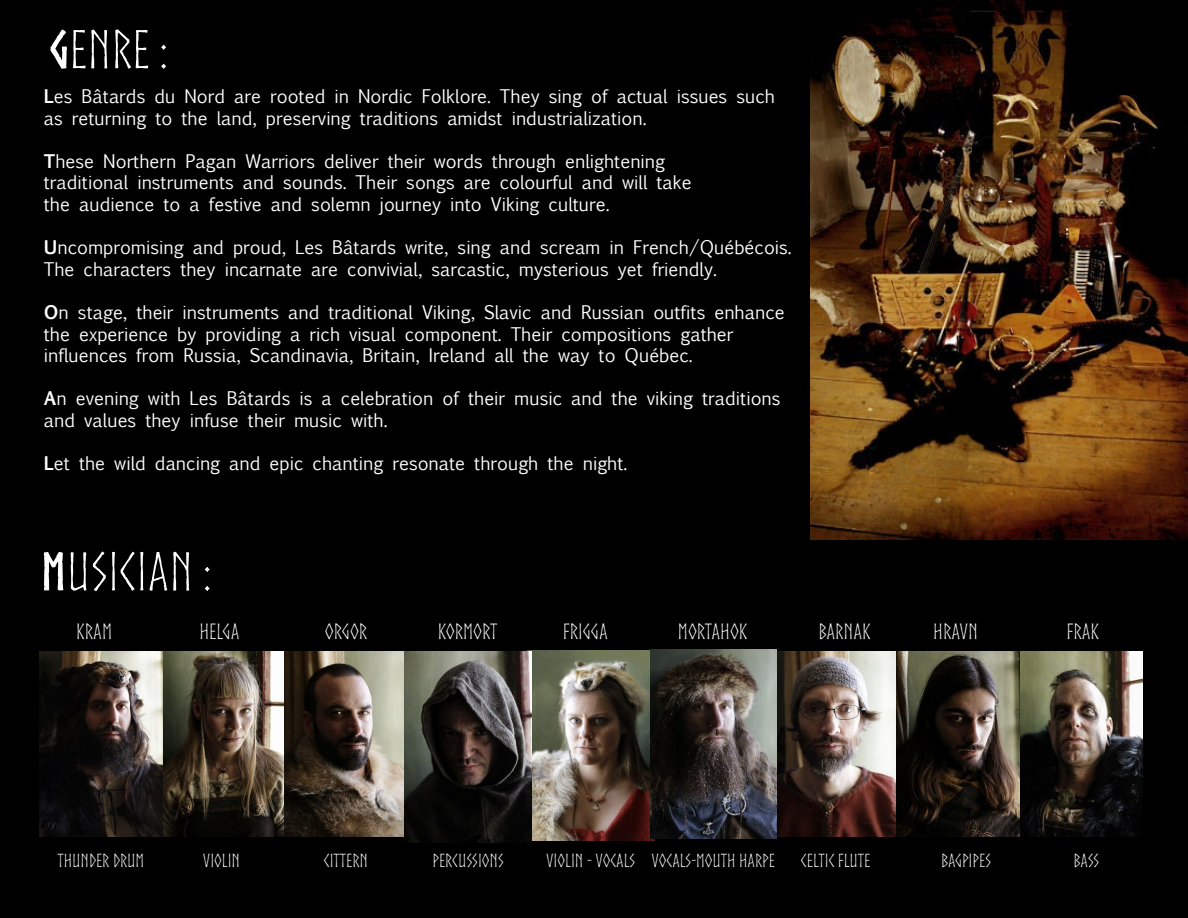
<style>
.page{position:relative;width:1188px;height:918px;background:#000}
.page>*{position:absolute;margin:0;border:0;box-sizing:border-box;transform-origin:0 0}
.t1{font:51.75px "Norse";color:#fff}
.t2{font:21px "Norse";color:#fff}
.t3{font:18px/21.6px "Euphemia UCAS";color:#fff}
.t4{font:18px "Norse";color:#fff}
.s1{font-weight:700}
</style>
<div class="page">
<img style="left:810px;top:0;width:378px;height:540px">
<img style="left:776px;top:651px;width:366px;height:186px">
<img style="left:527px;top:650px;width:127px;height:191px">
<img style="left:39px;top:651px;width:366px;height:186px">
<img style="left:650px;top:650px;width:126px;height:188px">
<img style="left:405px;top:651px;width:127px;height:192px">
<h1 class="t1" style="left:50px;top:21px;width:119px"><span class="s1">G</span>ENRE :</h1>
<p class="t3" style="left:44px;top:85px;width:733px"><span class="s1">L</span>es Bâtards du Nord are rooted in Nordic Folklore. They sing of actual issues such as returning to the land, preserving traditions amidst industrialization.</p>
<p class="t3" style="left:44px;top:150px;width:650px"><span class="s1">T</span>hese Northern Pagan Warriors deliver their words through enlightening traditional instruments and sounds. Their songs are colourful and will take the audience to a festive and solemn journey into Viking culture.</p>
<p class="t3" style="left:44px;top:237px;width:749px"><span class="s1">U</span>ncompromising and proud, Les Bâtards write, sing and scream in French/Québécois.<br>The characters they incarnate are convivial, sarcastic, mysterious yet friendly.</p>
<p class="t3" style="left:44px;top:301px;width:742px"><span class="s1">O</span>n stage, their instruments and traditional Viking, Slavic and Russian outfits enhance the experience by providing a rich visual component. Their compositions gather influences from Russia, Scandinavia, Britain, Ireland all the way to Québec.</p>
<p class="t3" style="left:44px;top:388px;width:738px"><span class="s1">A</span>n evening with Les Bâtards is a celebration of their music and the viking traditions and values they infuse their music with.</p>
<p class="t3" style="left:44px;top:453px;width:585px"><span class="s1">L</span>et the wild dancing and epic chanting resonate through the night.</p>
<h1 class="t1" style="left:41px;top:543px;width:171px"><span class="s1">m</span>USICIAN :</h1>
<p class="t2" style="left:76px;top:620px;width:37px">KRAM</p>
<p class="t2" style="left:199px;top:620px;width:42px">HELGA</p>
<p class="t2" style="left:325px;top:620px;width:44px">ORGOR</p>
<p class="t2" style="left:438px;top:620px;width:61px">KORMORT</p>
<p class="t2" style="left:563px;top:620px;width:46px">FRIGGA</p>
<p class="t2" style="left:678px;top:620px;width:71px">MORTAHOK</p>
<p class="t2" style="left:818px;top:620px;width:54px">BARNAK</p>
<p class="t2" style="left:933px;top:620px;width:46px">HRAVN</p>
<p class="t2" style="left:1066px;top:620px;width:34px">FRAK</p>
<p class="t4" style="left:58px;top:851px;width:88px">THUNDER DRUM</p>
<p class="t4" style="left:203px;top:851px;width:39px">VIOLIN</p>
<p class="t4" style="left:324px;top:851px;width:46px">CITTERN</p>
<p class="t4" style="left:433px;top:851px;width:73px">PERCUSSIONS</p>
<p class="t4" style="left:546px;top:851px;width:230px">VIOLIN - VOCALS VOCALS-MOUTH HARPE</p>
<p class="t4" style="left:801px;top:851px;width:71px">CELTIC FLUTE</p>
<p class="t4" style="left:941px;top:851px;width:52px">BAGPIPES</p>
<p class="t4" style="left:1074px;top:851px;width:27px">BASS</p>
</div>
